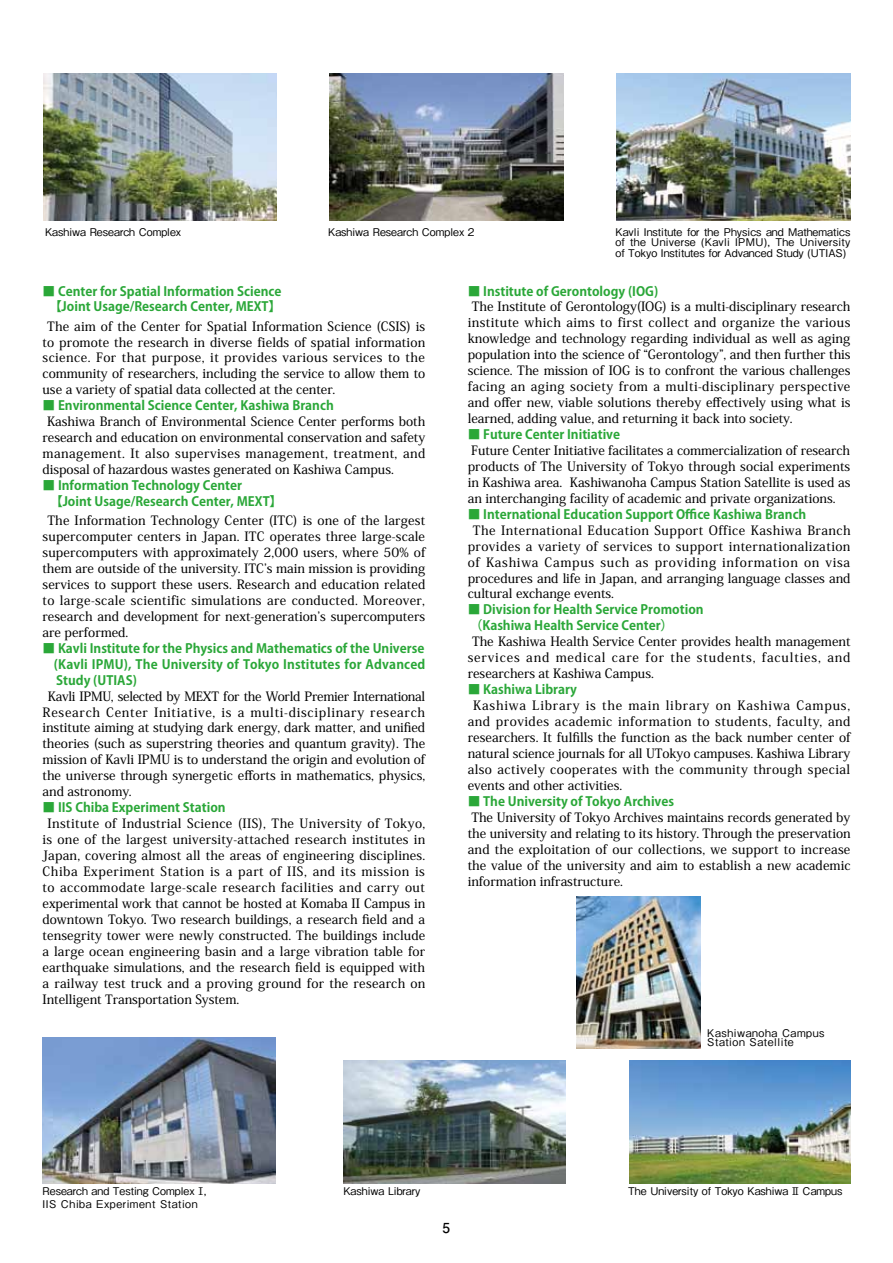
<style>
.page{position:relative;width:893px;height:1263px;background:#fff}
.page>*{position:absolute;margin:0;border:0;box-sizing:border-box;transform-origin:0 0}
.t1{font:700 13.8px "Futo Go B101 Pro";color:#000}
.t2{font:500 12.75px/15.9px "Koz Min Pro";color:#000;text-align:justify}
.t3{font:700 12.75px/15.9px "Koz Go Pro";color:#2aa738}
.t4{font:500 10.65px/10.6px "Gothic BBB Pro";color:#000;text-align:justify}
.t5{font:500 10.65px/12.8px "Gothic BBB Pro";letter-spacing:.025em;color:#000}
.t6{font:500 10.65px/9.6px "Gothic BBB Pro";letter-spacing:.05em;color:#000}
</style>
<div class="page">
<img style="left:329px;top:74px;width:234px;height:146px">
<img style="left:616px;top:74px;width:234px;height:146px">
<img style="left:344px;top:1060px;width:221px;height:124px">
<img style="left:629px;top:1060px;width:221px;height:123px">
<img style="left:577px;top:896px;width:123px;height:153px">
<img style="left:43px;top:74px;width:233px;height:146px">
<img style="left:43px;top:1037px;width:232px;height:147px">
<p class="t4" style="left:45px;top:225px;width:138px">Kashiwa Research Complex</p>
<p class="t4" style="left:328px;top:225px;width:148px">Kashiwa Research Complex 2</p>
<p class="t4" style="left:615px;top:225px;width:236px">Kavli Institute for the Physics and Mathematics of the Universe (Kavli IPMU), The University of Tokyo Institutes for Advanced Study (UTIAS)</p>
<p class="t3" style="left:43px;top:284px;width:240px;text-align:center">■ Center for Spatial Information Science【Joint Usage/Research Center, MEXT】</p>
<p class="t2" style="left:43px;top:317px;width:384px;text-indent:5px">The aim of the Center for Spatial Information Science (CSIS) is to promote the research in diverse fields of spatial information science. For that purpose, it provides various services to the community of researchers, including the service to allow them to use a variety of spatial data collected at the center.</p>
<p class="t3" style="left:43px;top:398px;width:293px">■ Environmental Science Center, Kashiwa Branch</p>
<p class="t2" style="left:43px;top:413px;width:384px;text-indent:5px">Kashiwa Branch of Environmental Science Center performs both research and education on environmental conservation and safety management. It also supervises management, treatment, and disposal of hazardous wastes generated on Kashiwa Campus.</p>
<p class="t3" style="left:50px;top:478px;width:234px;text-indent:-8px">■ Information Technology Center【Joint Usage/Research Center, MEXT】</p>
<p class="t2" style="left:43px;top:512px;width:384px;text-indent:5px">The Information Technology Center (ITC) is one of the largest supercomputer centers in Japan. ITC operates three large-scale supercomputers with approximately 2,000 users, where 50% of them are outside of the university. ITC’s main mission is providing services to support these users. Research and education related to large-scale scientific simulations are conducted. Moreover, research and development for next-generation’s supercomputers are performed.</p>
<p class="t3" style="left:54px;top:641px;width:373px;text-align:justify;text-indent:-11px">■ Kavli Institute for the Physics and Mathematics of the Universe (Kavli IPMU), The University of Tokyo Institutes for Advanced Study (UTIAS)</p>
<p class="t2" style="left:43px;top:687px;width:384px;text-indent:5px">Kavli IPMU, selected by MEXT for the World Premier International Research Center Initiative, is a multi-disciplinary research institute aiming at studying dark energy, dark matter, and unified theories (such as superstring theories and quantum gravity). The mission of Kavli IPMU is to understand the origin and evolution of the universe through synergetic efforts in mathematics, physics, and astronomy.</p>
<p class="t3" style="left:43px;top:800px;width:185px">■ IIS Chiba Experiment Station</p>
<p class="t2" style="left:43px;top:815px;width:384px;text-indent:5px">Institute of Industrial Science (IIS), The University of Tokyo, is one of the largest university-attached research institutes in Japan, covering almost all the areas of engineering disciplines.<br>Chiba Experiment Station is a part of IIS, and its mission is to accommodate large-scale research facilities and carry out experimental work that cannot be hosted at Komaba II Campus in downtown Tokyo. Two research buildings, a research field and a tensegrity tower were newly constructed. The buildings include a large ocean engineering basin and a large vibration table for earthquake simulations, and the research field is equipped with a railway test truck and a proving ground for the research on Intelligent Transportation System.</p>
<p class="t3" style="left:468px;top:284px;width:192px">■ Institute of Gerontology (IOG)</p>
<p class="t2" style="left:468px;top:298px;width:384px;text-indent:4px">The Institute of Gerontology(IOG) is a multi-disciplinary research institute which aims to first collect and organize the various knowledge and technology regarding individual as well as aging population into the science of “Gerontology”, and then further this science. The mission of IOG is to confront the various challenges facing an aging society from a multi-disciplinary perspective and offer new, viable solutions thereby effectively using what is learned, adding value, and returning it back into society.</p>
<p class="t3" style="left:468px;top:427px;width:154px">■ Future Center Initiative</p>
<p class="t2" style="left:468px;top:442px;width:384px">Future Center Initiative facilitates a commercialization of research products of The University of Tokyo through social experiments in Kashiwa area. Kashiwanoha Campus Station Satellite is used as an interchanging facility of academic and private organizations.</p>
<p class="t3" style="left:468px;top:507px;width:340px">■ International Education Support Office Kashiwa Branch</p>
<p class="t2" style="left:468px;top:522px;width:384px;text-indent:5px">The International Education Support Office Kashiwa Branch provides a variety of services to support internationalization of Kashiwa Campus such as providing information on visa procedures and life in Japan, and arranging language classes and cultural exchange events.</p>
<p class="t3" style="left:468px;top:603px;width:237px">■ Division for Health Service Promotion（Kashiwa Health Service Center）</p>
<p class="t2" style="left:468px;top:633px;width:384px;text-indent:4px">The Kashiwa Health Service Center provides health management services and medical care for the students, faculties, and researchers at Kashiwa Campus.</p>
<p class="t3" style="left:468px;top:682px;width:111px">■ Kashiwa Library</p>
<p class="t2" style="left:468px;top:697px;width:384px;text-indent:5px">Kashiwa Library is the main library on Kashiwa Campus, and provides academic information to students, faculty, and researchers. It fulfills the function as the back number center of natural science journals for all UTokyo campuses. Kashiwa Library also actively cooperates with the community through special events and other activities.</p>
<p class="t3" style="left:468px;top:794px;width:208px">■ The University of Tokyo Archives</p>
<p class="t2" style="left:468px;top:809px;width:384px">The University of Tokyo Archives maintains records generated by the university and relating to its history. Through the preservation and the exploitation of our collections, we support to increase the value of the university and aim to establish a new academic information infrastructure.</p>
<p class="t6" style="left:707px;top:1026px;width:119px">Kashiwanoha Campus<br>Station Satellite</p>
<p class="t5" style="left:43px;top:1184px;width:166px">Research and Testing Complex Ⅰ,<br>IIS Chiba Experiment Station</p>
<p class="t4" style="left:343px;top:1185px;width:79px">Kashiwa Library</p>
<p class="t1" style="left:443px;top:1216px;width:9px">5</p>
<p class="t4" style="left:628px;top:1185px;width:216px">The University of Tokyo Kashiwa Ⅱ Campus</p>
</div>
